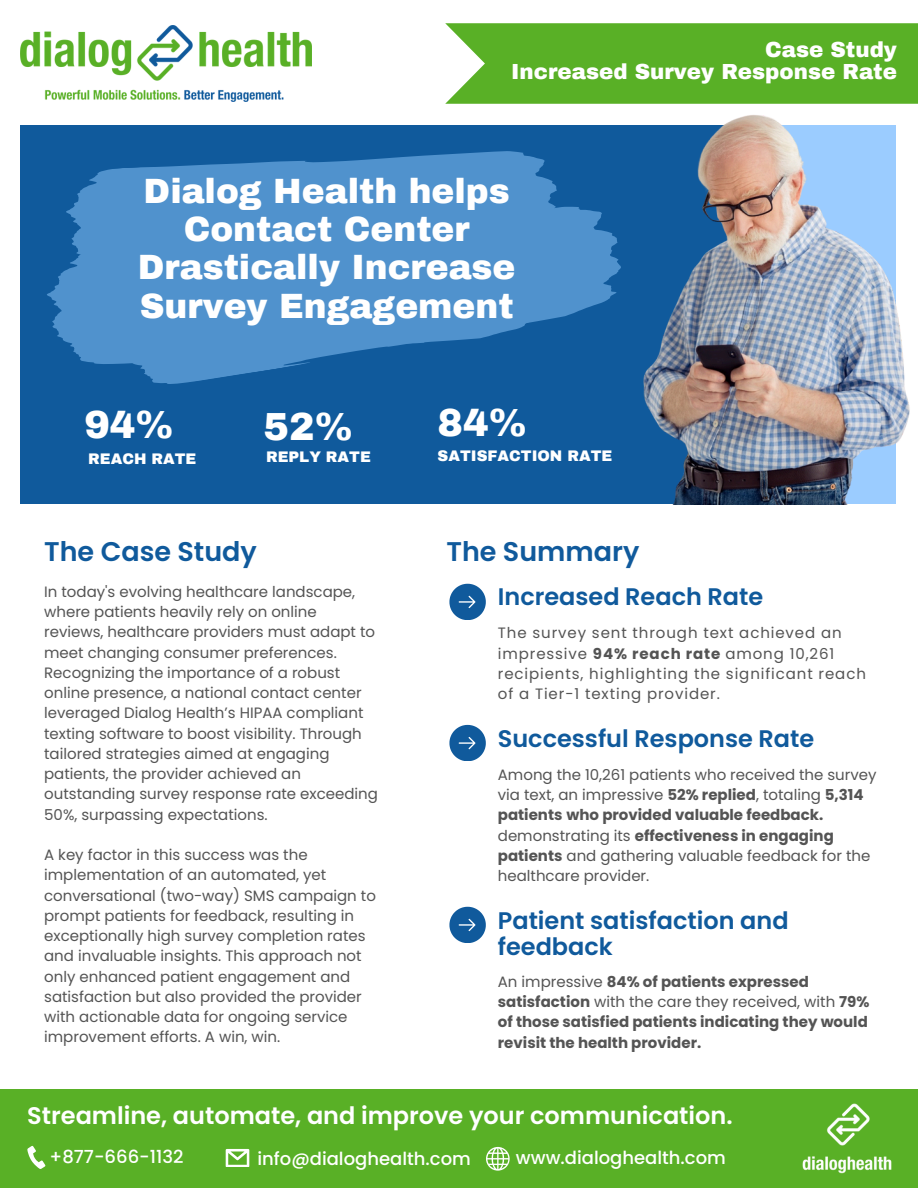
<style>
.page{position:relative;width:918px;height:1188px;background:#fff}
.page>*{position:absolute;margin:0;border:0;box-sizing:border-box;transform-origin:0 0}
.t1{font:900 38.4px "Archivo";color:#fff}
.t2{font:900 34.35px/38.2px "Archivo";color:#fff;text-align:center}
.t3{font:600 27px "Poppins";color:#105a9c}
.t4{font:600 24px/25.3px "Poppins";color:#105a9c}
.t5{font:600 24px "Poppins";color:#fff}
.t6{font:900 21.3px/22.6px "Archivo";color:#fff;text-align:right}
.t7{font:500 18px "Poppins";color:#fff}
.t8{font:15px/20.2px "Poppins";color:#545454}
.t9{font:700 15px/20.2px "Poppins";color:#545454}
.t10{font:15px/20.2px "Poppins";letter-spacing:.06em;color:#545454}
.t11{font:900 15px "Archivo";color:#fff}
.s1{font-weight:700}
.s2{font-weight:400}
</style>
<div class="page">
<div style="left:20px;top:125px;width:712px;height:379px;background:#105a9c"></div>
<img style="left:20px;top:26px;width:292px;height:75px">
<svg style="left:140px;top:206px;width:480px;height:178px"></svg>
<svg style="left:47px;top:271px;width:494px;height:97px;fill:#5092cd"></svg>
<svg style="left:64px;top:151px;width:497px;height:134px;background:#498cc7"></svg>
<svg style="left:449px;top:584px;width:36px;height:36px"></svg>
<svg style="left:449px;top:725px;width:36px;height:36px"></svg>
<svg style="left:449px;top:907px;width:36px;height:36px"></svg>
<svg style="left:445px;top:23px;width:473px;height:81px;background:#61b330"></svg>
<img style="left:620px;top:91px;width:298px;height:414px">
<div style="left:0;top:1090px;width:918px;height:98px;background:#59b026"></div>
<img style="left:802px;top:1103px;width:90px;height:71px">
<svg style="left:27px;top:1146px;width:18px;height:23px"></svg>
<svg style="left:226px;top:1149px;width:23px;height:18px"></svg>
<svg style="left:486px;top:1147px;width:24px;height:23px"></svg>
<p class="t6" style="left:511px;top:38px;width:387px">Case Study<br>Increased Survey Response Rate</p>
<p class="t2" style="left:138px;top:172px;width:379px">Dialog Health helps<br>Contact Center<br>Drastically Increase<br>Survey Engagement</p>
<p class="t1" style="left:264px;top:406px;width:91px">52%</p>
<h4 class="t1" style="left:438px;top:402px;width:91px">84%</h4>
<p class="t11" style="left:266px;top:449px;width:106px">REPLY RATE</p>
<h4 class="t1" style="left:84px;top:405px;width:91px">94%</h4>
<p class="t11" style="left:88px;top:450px;width:110px">REACH RATE</p>
<p class="t11" style="left:438px;top:448px;width:176px">SATISFACTION RATE</p>
<h1 class="t3" style="left:44px;top:532px;width:214px">The Case Study</h1>
<p class="t8" style="left:44px;top:582px;width:335px">In today's evolving healthcare landscape, where patients heavily rely on online reviews, healthcare providers must adapt to meet changing consumer preferences.<br>Recognizing the importance of a robust online presence, a national contact center leveraged Dialog Health’s HIPAA compliant texting software to boost visibility. Through tailored strategies aimed at engaging patients, the provider achieved an outstanding survey response rate exceeding 50%, surpassing expectations.</p>
<h1 class="t8" style="left:44px;top:845px;width:333px">A key factor in this success was the implementation of an automated, yet conversational (two-way) SMS campaign to prompt patients for feedback, resulting in exceptionally high survey completion rates and invaluable insights. This approach not only enhanced patient engagement and satisfaction but also provided the provider with actionable data for ongoing service improvement efforts. A win, win.</h1>
<h3 class="t3" style="left:446px;top:532px;width:194px">The Summary</h3>
<p class="t4" style="left:498px;top:584px;width:267px">Increased Reach Rate</p>
<p class="t10" style="left:498px;top:623px;width:370px">The survey sent through text achieved an impressive <span class="s1">94% reach rate</span> among 10,261 recipients, highlighting the significant reach of a Tier-1 texting provider.</p>
<h2 class="t4" style="left:498px;top:726px;width:318px">Successful Response Rate</h2>
<p class="t8" style="left:498px;top:764px;width:380px">Among the 10,261 patients who received the survey via text, an impressive <span class="s1">52% replied</span>, totaling <span class="s1">5,314 patients who provided valuable feedback. </span>demonstrating its <span class="s1">effectiveness in engaging patients</span> and gathering valuable feedback for the healthcare provider.</p>
<p class="t4" style="left:498px;top:908px;width:292px">Patient satisfaction and feedback</p>
<h1 class="t9" style="left:498px;top:971px;width:373px"><span class="s2">An impressive</span> 84% of patients expressed satisfaction <span class="s2">with the care they received, with</span> 79% of those satisfied patients indicating they would revisit the health provider.</h1>
<h4 class="t5" style="left:27px;top:1099px;width:707px">Streamline, automate, and improve your communication.</h4>
<p class="t7" style="left:50px;top:1144px;width:135px">+877-666-1132</p>
<h3 class="t7" style="left:257px;top:1146px;width:215px">info@dialoghealth.com</h3>
<p class="t7" style="left:516px;top:1146px;width:211px">www.dialoghealth.com</p>
</div>
